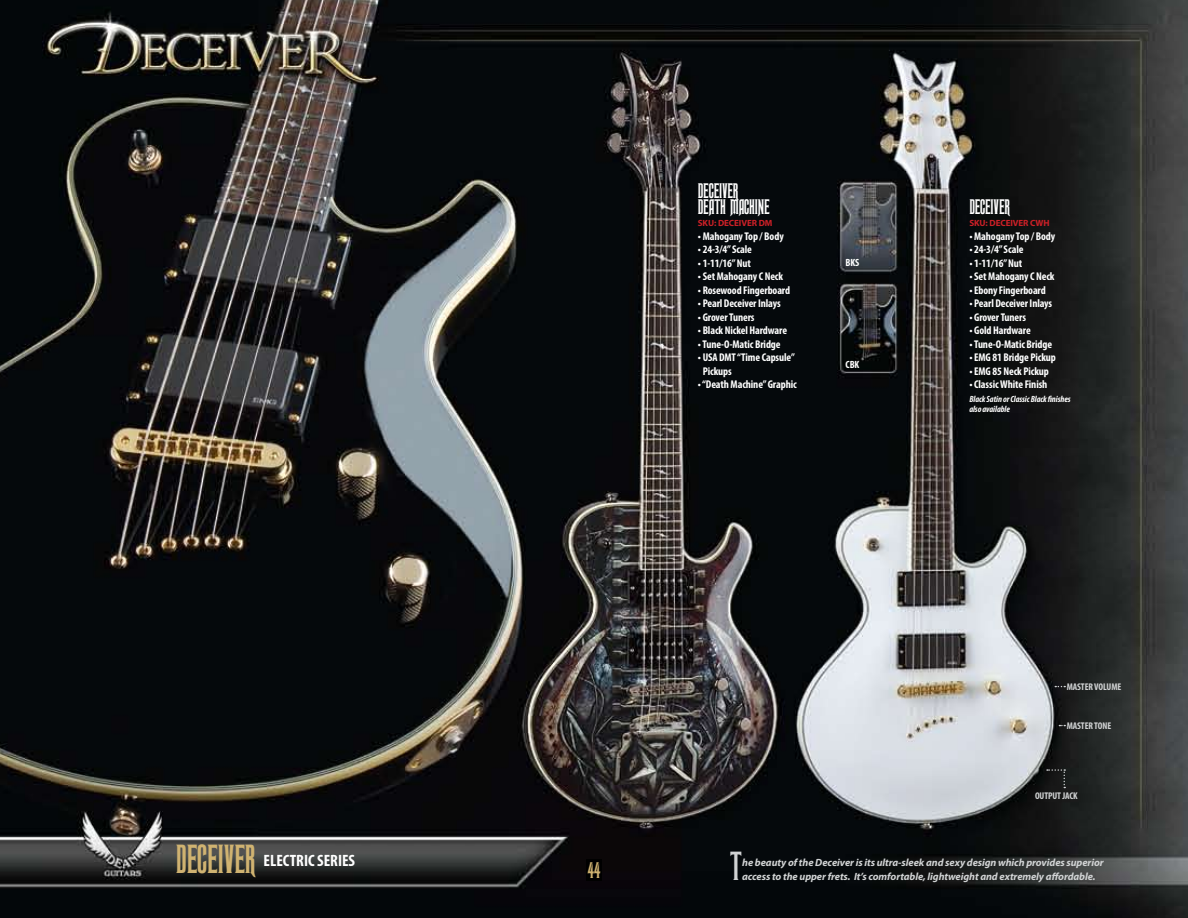
<style>
.page{position:relative;width:1188px;height:918px;background:#fff}
.page>*{position:absolute;margin:0;border:0;box-sizing:border-box;transform-origin:0 0}
.t1{font:40.5px "Ravenscroft";color:#d0b371}
.t2{font:40.5px "Ravenscroft";color:#d1d3d4}
.t3{font:22.5px "Ravenscroft";color:#d0b371}
.t4{font:21px/16.5px "Ravenscroft";letter-spacing:-.005em;color:#fff}
.t5{font:700 condensed 16.5px "Myriad Pro";color:#fff}
.t6{font:700 condensed 11.25px/13.5px "Myriad Pro";letter-spacing:-.01em;color:#fff}
.t7{font:italic 700 10.5px/14.2px "Myriad Pro";letter-spacing:-.01em;color:#d1d3d4}
.t8{font:700 condensed 10.5px "Myriad Pro";letter-spacing:-.01em;color:#fff}
.t9{font:700 condensed 9.75px "Myriad Pro";letter-spacing:-.01em;color:#d1d3d4}
.t10{font:italic 700 condensed 9px/10.5px "Myriad Pro";letter-spacing:-.01em;color:#fff}
.t11{font:700 9px "Myriad Pro";letter-spacing:-.01em;color:#cc2027}
</style>
<div class="page">
<img style="left:0;top:0;width:1188px;height:918px">
<div style="left:586px;top:860px;width:16px;height:21px;background:#000"></div>
<svg style="left:1047px;top:769px;width:18px;height:19px"></svg>
<h1 class="t1" style="left:176px;top:833px;width:81px">DECEIVER</h1>
<h3 class="t5" style="left:264px;top:850px;width:93px">ELECTRIC SERIES</h3>
<h3 class="t4" style="left:698px;top:182px;width:73px">DECEIVER<br>DEATH MACHINE</h3>
<p class="t11" style="left:698px;top:217px;width:76px">SKU: DECEIVER DM</p>
<p class="t6" style="left:698px;top:229px;width:87px">• Mahogany Top / Body</p>
<p class="t6" style="left:698px;top:243px;width:56px">• 24-3/4” Scale</p>
<p class="t6" style="left:698px;top:256px;width:55px">• 1-11/16” Nut</p>
<p class="t6" style="left:698px;top:270px;width:87px">• Set Mahogany C Neck</p>
<p class="t6" style="left:698px;top:283px;width:94px">• Rosewood Fingerboard</p>
<p class="t6" style="left:698px;top:297px;width:84px">• Pearl Deceiver Inlays</p>
<p class="t6" style="left:698px;top:310px;width:58px">• Grover Tuners</p>
<p class="t6" style="left:698px;top:324px;width:91px">• Black Nickel Hardware</p>
<p class="t6" style="left:698px;top:337px;width:84px">• Tune-O-Matic Bridge</p>
<p class="t6" style="left:703px;top:351px;width:93px;text-indent:-5px">• USA DMT “Time Capsule”<br>Pickups</p>
<p class="t6" style="left:698px;top:378px;width:100px">• “Death Machine” Graphic</p>
<p class="t8" style="left:846px;top:256px;width:15px">BKS</p>
<p class="t8" style="left:846px;top:358px;width:15px">CBK</p>
<h3 class="t4" style="left:969px;top:198px;width:42px">DECEIVER</h3>
<p class="t11" style="left:969px;top:217px;width:82px">SKU: DECEIVER CWH</p>
<p class="t6" style="left:969px;top:229px;width:87px">• Mahogany Top / Body</p>
<p class="t6" style="left:969px;top:243px;width:56px">• 24-3/4” Scale</p>
<p class="t6" style="left:969px;top:256px;width:55px">• 1-11/16” Nut</p>
<p class="t6" style="left:969px;top:270px;width:87px">• Set Mahogany C Neck</p>
<p class="t6" style="left:969px;top:283px;width:78px">• Ebony Fingerboard</p>
<p class="t6" style="left:969px;top:297px;width:84px">• Pearl Deceiver Inlays</p>
<p class="t6" style="left:969px;top:310px;width:58px">• Grover Tuners</p>
<p class="t6" style="left:969px;top:324px;width:63px">• Gold Hardware</p>
<p class="t6" style="left:969px;top:337px;width:84px">• Tune-O-Matic Bridge</p>
<p class="t6" style="left:969px;top:351px;width:88px">• EMG 81 Bridge Pickup</p>
<p class="t6" style="left:969px;top:364px;width:81px">• EMG 85 Neck Pickup</p>
<p class="t6" style="left:969px;top:378px;width:80px">• Classic White Finish</p>
<p class="t10" style="left:969px;top:393px;width:103px">Black Satin or Classic Black finishes also available</p>
<h2 class="t3" style="left:588px;top:856px;width:14px">44</h2>
<p class="t9" style="left:1067px;top:680px;width:56px">MASTER VOLUME</p>
<p class="t9" style="left:1067px;top:719px;width:46px">MASTER TONE</p>
<p class="t9" style="left:1035px;top:789px;width:44px">OUTPUT JACK</p>
<h1 class="t2" style="left:730px;top:840px;width:13px">T</h1>
<p class="t7" style="left:742px;top:855px;width:363px">he beauty of the Deceiver is its ultra-sleek and sexy design which provides superior access to the upper frets. It’s comfortable, lightweight and extremely affordable.</p>
</div>
